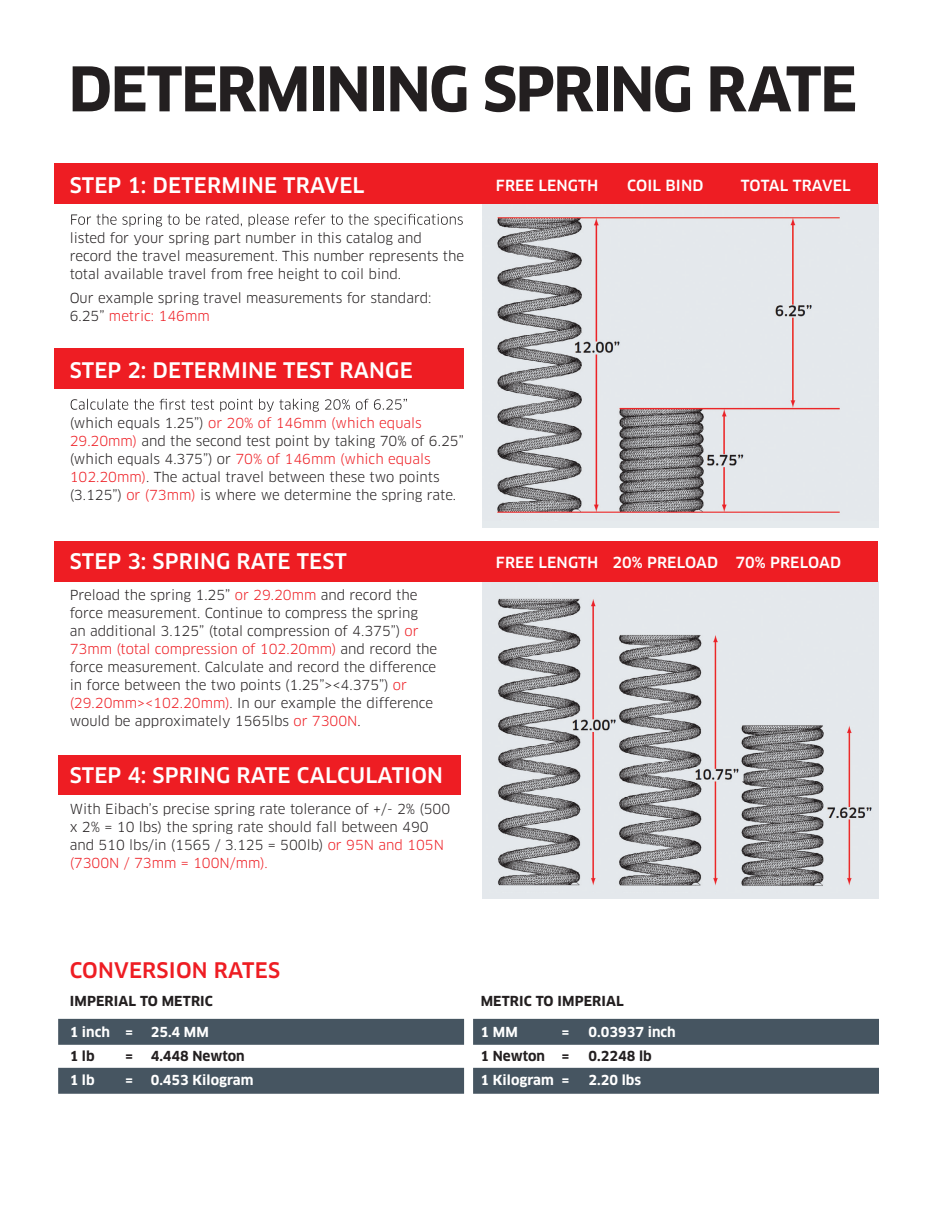
<style>
.page{position:relative;width:945px;height:1215px;background:#fff}
.page>*{position:absolute;margin:0;border:0;box-sizing:border-box;transform-origin:0 0}
.t1{font:700 60px "Clan OT";letter-spacing:-.035em;color:#231f20}
.t2{font:500 21px "Clan OT";letter-spacing:.01em;color:#fff}
.t3{font:500 21px "Clan OT";letter-spacing:.01em;color:#ee1d23}
.t4{font:500 15px "Clan OT";letter-spacing:.01em;color:#fff}
.t5{font:13.5px/18px "Clan OT";color:#231f20}
.t6{font:700 13.5px "Clan OT";letter-spacing:.01em;color:#231f20}
.t7{font:700 13.5px "Clan OT";color:#fff}
.s1{color:#ee1d23}
</style>
<div class="page">
<div style="left:58px;top:1019px;width:406px;height:26px;background:#465561"></div>
<div style="left:473px;top:1019px;width:406px;height:26px;background:#465561"></div>
<div style="left:58px;top:1068px;width:406px;height:26px;background:#465561"></div>
<div style="left:473px;top:1068px;width:406px;height:26px;background:#465561"></div>
<div style="left:55px;top:349px;width:409px;height:40px;background:#ee1d23"></div>
<div style="left:58px;top:755px;width:402px;height:40px;background:#ee1d23"></div>
<div style="left:482px;top:582px;width:396px;height:317px;background:#e4e8ec"></div>
<img style="left:498px;top:598px;width:374px;height:288px">
<div style="left:55px;top:541px;width:823px;height:41px;background:#ee1d23"></div>
<div style="left:482px;top:204px;width:396px;height:324px;background:#e5eaed"></div>
<img style="left:497px;top:217px;width:343px;height:296px">
<div style="left:55px;top:163px;width:823px;height:41px;background:#ee1d23"></div>
<svg style="left:71px;top:214px;width:392px;height:13px"></svg>
<svg style="left:71px;top:399px;width:336px;height:13px"></svg>
<h1 class="t1" style="left:68px;top:54px;width:790px">DETERMINING SPRING RATE</h1>
<h2 class="t2" style="left:70px;top:173px;width:296px">STEP 1: DETERMINE TRAVEL</h2>
<p class="t5" style="left:70px;top:229px;width:396px">listed for your spring part number in this catalog and record the travel measurement. This number represents the total available travel from free height to coil bind.</p>
<p class="t5" style="left:70px;top:289px;width:363px">Our example spring travel measurements for standard:<br>6.25” <span class="s1">metric: 146mm</span></p>
<h2 class="t2" style="left:70px;top:358px;width:344px">STEP 2: DETERMINE TEST RANGE</h2>
<p class="t5" style="left:70px;top:414px;width:396px">(which equals 1.25”) <span class="s1">or 20% of 146mm (which equals 29.20mm)</span> and the second test point by taking 70% of 6.25” (which equals 4.375”) or <span class="s1">70% of 146mm (which equals 102.20mm)</span>. The actual travel between these two points (3.125”) <span class="s1">or (73mm)</span> is where we determine the spring rate.</p>
<p class="t4" style="left:496px;top:176px;width:104px">FREE LENGTH</p>
<p class="t4" style="left:627px;top:176px;width:78px">COIL BIND</p>
<p class="t4" style="left:741px;top:176px;width:111px">TOTAL TRAVEL</p>
<h2 class="t2" style="left:70px;top:549px;width:279px">STEP 3: SPRING RATE TEST</h2>
<p class="t4" style="left:496px;top:554px;width:347px">FREE LENGTH 20% PRELOAD 70% PRELOAD</p>
<p class="t5" style="left:70px;top:586px;width:369px">Preload the spring 1.25” <span class="s1">or 29.20mm</span> and record the force measurement. Continue to compress the spring an additional 3.125” (total compression of 4.375”) <span class="s1">or 73mm (total compression of 102.20mm)</span> and record the force measurement. Calculate and record the difference in force between the two points (1.25”&gt;&lt;4.375”) <span class="s1">or (29.20mm&gt;&lt;102.20mm)</span>. In our example the difference would be approximately 1565lbs <span class="s1">or 7300N</span>.</p>
<h2 class="t2" style="left:70px;top:763px;width:375px">STEP 4: SPRING RATE CALCULATION</h2>
<p class="t5" style="left:70px;top:800px;width:382px">With Eibach’s precise spring rate tolerance of +/- 2% (500 x 2% = 10 lbs) the spring rate should fall between 490 and 510 lbs/in (1565 / 3.125 = 500lb) <span class="s1">or 95N and 105N (7300N / 73mm = 100N/mm).</span></p>
<h2 class="t3" style="left:70px;top:958px;width:212px">CONVERSION RATES</h2>
<p class="t6" style="left:70px;top:993px;width:145px">IMPERIAL TO METRIC</p>
<p class="t7" style="left:70px;top:1024px;width:65px">1 inch =</p>
<p class="t7" style="left:151px;top:1024px;width:60px">25.4 MM</p>
<p class="t6" style="left:70px;top:1048px;width:26px">1 lb</p>
<p class="t6" style="left:125px;top:1048px;width:10px">=</p>
<p class="t6" style="left:151px;top:1048px;width:95px">4.448 Newton</p>
<p class="t7" style="left:70px;top:1072px;width:26px">1 lb</p>
<p class="t7" style="left:125px;top:1072px;width:10px">=</p>
<p class="t7" style="left:151px;top:1072px;width:104px">0.453 Kilogram</p>
<p class="t6" style="left:481px;top:993px;width:145px">METRIC TO IMPERIAL</p>
<p class="t7" style="left:481px;top:1024px;width:39px">1 MM</p>
<p class="t7" style="left:562px;top:1024px;width:10px">=</p>
<p class="t7" style="left:589px;top:1024px;width:89px">0.03937 inch</p>
<p class="t6" style="left:481px;top:1048px;width:91px">1 Newton =</p>
<p class="t6" style="left:589px;top:1048px;width:65px">0.2248 lb</p>
<p class="t7" style="left:481px;top:1072px;width:91px">1 Kilogram =</p>
<p class="t7" style="left:589px;top:1072px;width:54px">2.20 lbs</p>
</div>
